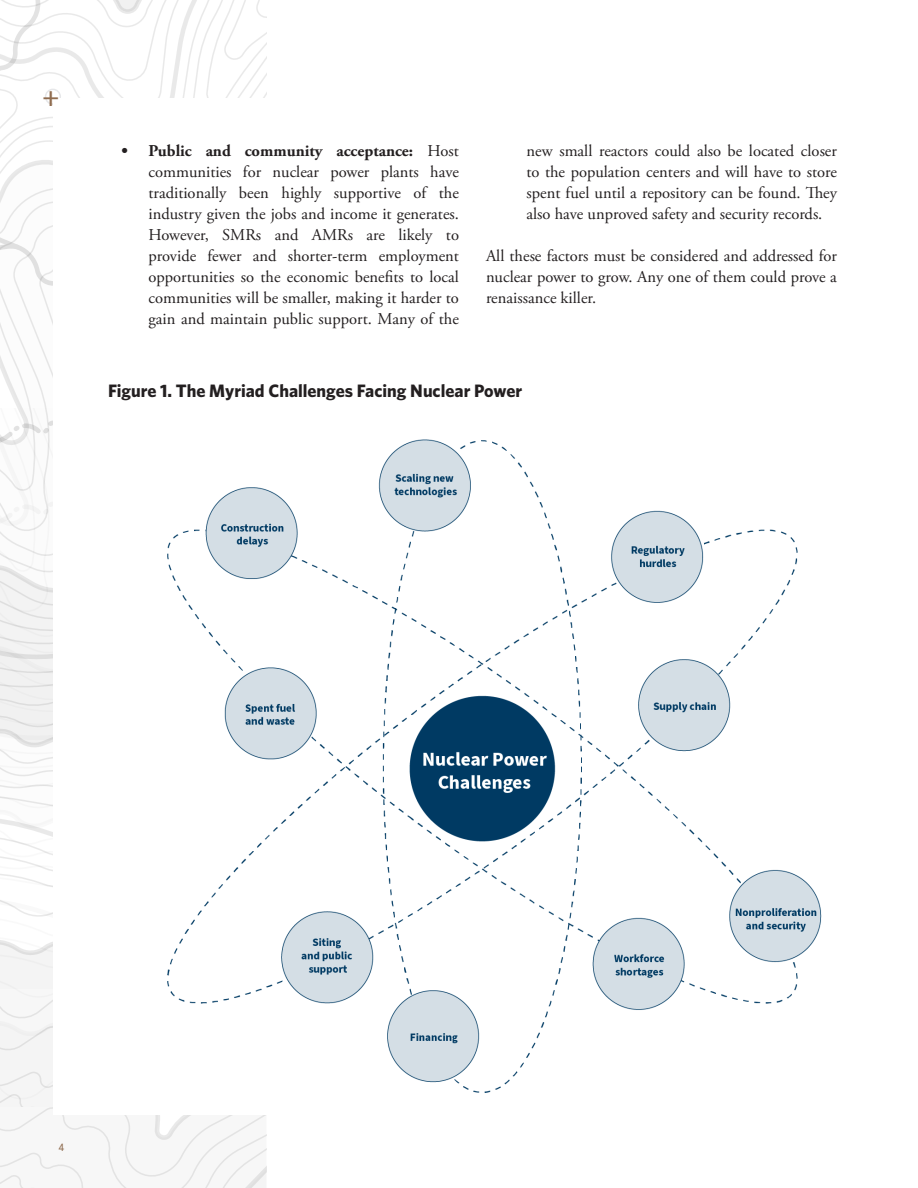
<style>
.page{position:relative;width:918px;height:1188px;background:#fff}
.page>*{position:absolute;margin:0;border:0;box-sizing:border-box;transform-origin:0 0}
.t1{font:37.5px "Adobe Garamond Pro";color:#8f6c4f}
.Figure_Title{font:700 18px "Whitney";color:#231f20}
.Body_Text{font:16.5px/21px "Adobe Garamond Pro";color:#231f20;text-align:justify}
.t2{font:10.5px "Apercu Mono Pro";color:#8f6c4f}
.s1{font-weight:700}
</style>
<div class="page">
<svg style="left:0;top:1107px;width:266px;height:81px"></svg>
<div style="left:0;top:984px;width:53px;height:123px;background:#f5f5f5"></div>
<svg style="left:0;top:900px;width:53px;height:84px"></svg>
<svg style="left:0;top:0;width:266px;height:788px"></svg>
<div style="left:37px;top:79px;width:32px;height:31px;background:#fff;border-radius:50%"></div>
<div style="left:45px;top:89px;width:16px;height:16px;border:2px solid #e6e7e9;border-radius:50%"></div>
<div style="left:53px;top:98px;width:784px;height:1017px;background:#fff"></div>
<img style="left:167px;top:439px;width:655px;height:654px">
<h1 class="t1" style="left:42px;top:71px;width:20px">+</h1>
<p class="Body_Text" style="left:148px;top:141px;width:312px;text-indent:-27px"><span class="s1">• Public and community acceptance:</span> Host communities for nuclear power plants have traditionally been highly supportive of the industry given the jobs and income it generates.<br>However, SMRs and AMRs are likely to provide fewer and shorter-term employment opportunities so the economic benefits to local communities will be smaller, making it harder to gain and maintain public support. Many of the</p>
<p class="Body_Text" style="left:526px;top:141px;width:312px">new small reactors could also be located closer to the population centers and will have to store spent fuel until a repository can be found. They also have unproved safety and security records.</p>
<p class="Body_Text" style="left:486px;top:246px;width:353px">All these factors must be considered and addressed for nuclear power to grow. Any one of them could prove a renaissance killer.</p>
<p class="Figure_Title" style="left:108px;top:379px;width:416px">Figure 1. The Myriad Challenges Facing Nuclear Power</p>
<p class="t2" style="left:58px;top:1141px;width:8px">4</p>
</div>
